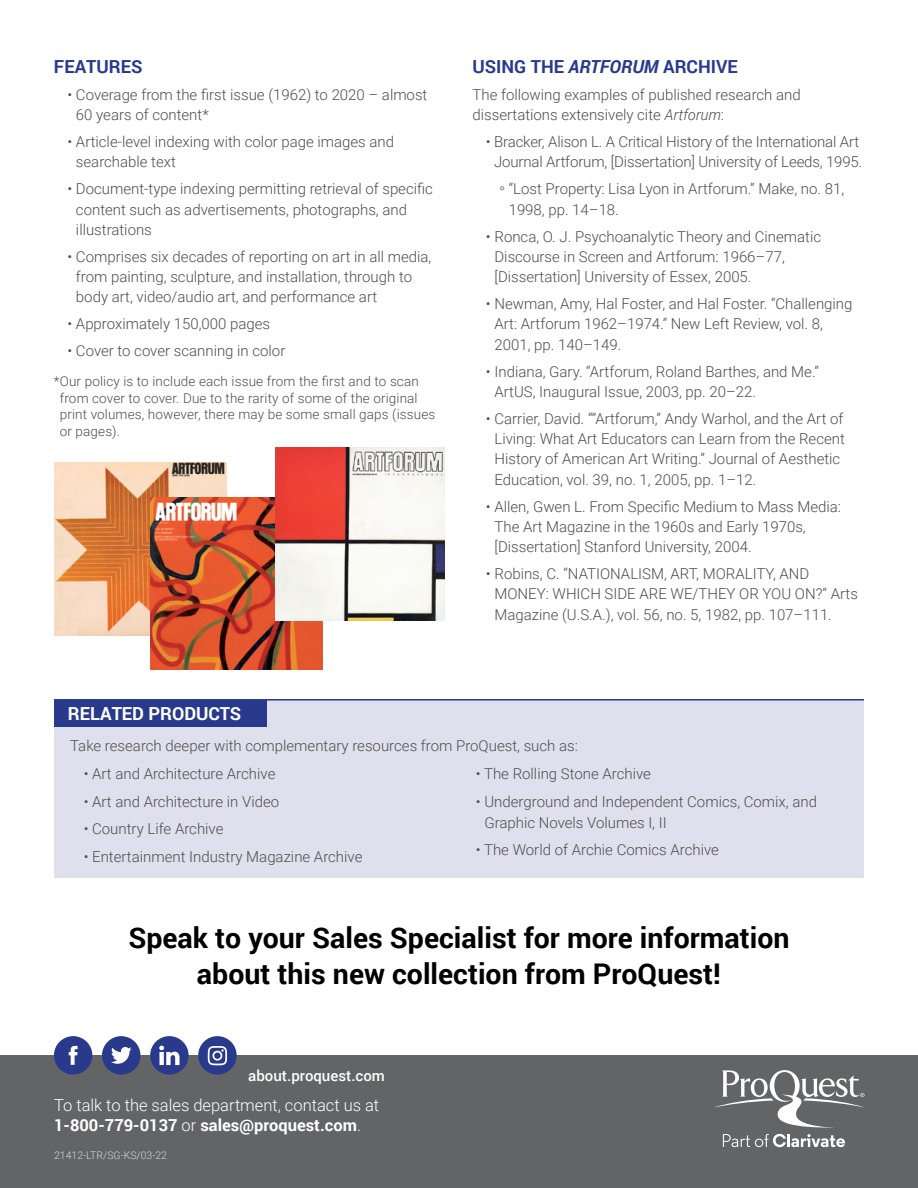
<style>
.page{position:relative;width:918px;height:1188px;background:#fff}
.page>*{position:absolute;margin:0;border:0;box-sizing:border-box;transform-origin:0 0}
.t1{font:700 28.5px/36px "Roboto";color:#000;text-align:center}
.t2{font:700 18px "Roboto";color:#293a8d}
.t3{font:700 18px "Roboto";color:#fff}
.t4{font:300 16.5px/19.8px "Roboto";color:#fff}
.t5{font:300 15px/20.2px "Roboto";color:#4d4d4f}
.t6{font:500 15px "Roboto";color:#fff}
.t7{font:300 13.5px/16.5px "Roboto";letter-spacing:.01em;color:#4d4d4f}
.t8{font:300 10.5px "Roboto";color:#d6d7d6}
.s1{font-style:italic}
.s2{font-family:"Museo Sans 100";font-weight:400}
.s3{font-weight:700}
</style>
<div class="page">
<div style="left:54px;top:701px;width:810px;height:177px;background:#e0dfed"></div>
<img style="left:54px;top:463px;width:172px;height:172px">
<img style="left:150px;top:497px;width:172px;height:172px">
<img style="left:275px;top:448px;width:170px;height:172px">
<div style="left:54px;top:700px;width:213px;height:27px;background:#293a8d"></div>
<hr style="left:54px;top:699px;width:810px;height:2px;background:#293a8d">
<div style="left:0;top:1055px;width:918px;height:133px;background:#636466"></div>
<div style="left:54px;top:1036px;width:38px;height:39px;background:#293a8d;border-radius:50%"></div>
<svg style="left:69px;top:1046px;width:9px;height:19px"></svg>
<div style="left:102px;top:1036px;width:38px;height:39px;background:#293a8d;border-radius:50%"></div>
<svg style="left:111px;top:1047px;width:21px;height:17px"></svg>
<div style="left:198px;top:1036px;width:39px;height:39px;background:#293a8d;border-radius:50%"></div>
<svg style="left:208px;top:1046px;width:19px;height:19px"></svg>
<div style="left:150px;top:1036px;width:39px;height:39px;background:#293a8d;border-radius:50%"></div>
<svg style="left:159px;top:1046px;width:21px;height:19px"></svg>
<svg style="left:714px;top:1070px;width:151px;height:58px"></svg>
<svg style="left:723px;top:1134px;width:122px;height:13px"></svg>
<p class="t2" style="left:54px;top:54px;width:90px">FEATURES</p>
<p class="t5" style="left:76px;top:84px;width:353px;text-indent:-8px">• Coverage from the first issue (1962) to 2020 – almost<br>60 years of content*</p>
<p class="t5" style="left:76px;top:131px;width:320px;text-indent:-8px">• Article-level indexing with color page images and searchable text</p>
<p class="t5" style="left:76px;top:178px;width:358px;text-indent:-8px">• Document-type indexing permitting retrieval of specific content such as advertisements, photographs, and illustrations</p>
<p class="t5" style="left:76px;top:246px;width:357px;text-indent:-8px">• Comprises six decades of reporting on art in all media, from painting, sculpture, and installation, through to body art, video/audio art, and performance art</p>
<p class="t5" style="left:67px;top:313px;width:204px">• Approximately 150,000 pages</p>
<p class="t5" style="left:67px;top:340px;width:219px">• Cover to cover scanning in color</p>
<p class="t7" style="left:60px;top:373px;width:377px;text-indent:-6px">*Our policy is to include each issue from the first and to scan from cover to cover. Due to the rarity of some of the original print volumes, however, there may be some small gaps (issues or pages).</p>
<p class="t3" style="left:68px;top:701px;width:175px">RELATED PRODUCTS</p>
<p class="t2" style="left:472px;top:54px;width:267px">USING THE <span class="s1">ARTFORUM</span> ARCHIVE</p>
<p class="t5" style="left:472px;top:84px;width:330px">The following examples of published research and dissertations extensively cite <span class="s1">Artforum</span>:</p>
<p class="t5" style="left:486px;top:131px;width:378px;text-align:center">• Bracker, Alison L. A Critical History of the International Art<br>Journal Artforum, [Dissertation] University of Leeds, 1995.</p>
<p class="t5" style="left:509px;top:178px;width:337px;text-indent:-9px"><span class="s2">°</span> “Lost Property: Lisa Lyon in Artforum.” Make, no. 81,<br>1998, pp. 14–18.</p>
<p class="t5" style="left:494px;top:226px;width:328px;text-indent:-8px">• Ronca, O. J. Psychoanalytic Theory and Cinematic<br>Discourse in Screen and Artforum: 1966–77, [Dissertation] University of Essex, 2005.</p>
<p class="t5" style="left:494px;top:293px;width:360px;text-indent:-8px">• Newman, Amy, Hal Foster, and Hal Foster. “Challenging<br>Art: Artforum 1962–1974.” New Left Review, vol. 8,<br>2001, pp. 140–149.</p>
<p class="t5" style="left:494px;top:361px;width:326px;text-indent:-8px">• Indiana, Gary. “Artforum, Roland Barthes, and Me.”<br>ArtUS, Inaugural Issue, 2003, pp. 20–22.</p>
<p class="t5" style="left:494px;top:408px;width:352px;text-indent:-8px">• Carrier, David. “”Artforum,” Andy Warhol, and the Art of Living: What Art Educators can Learn from the Recent History of American Art Writing.” Journal of Aesthetic Education, vol. 39, no. 1, 2005, pp. 1–12.</p>
<p class="t5" style="left:494px;top:496px;width:348px;text-indent:-8px">• Allen, Gwen L. From Specific Medium to Mass Media:<br>The Art Magazine in the 1960s and Early 1970s, [Dissertation] Stanford University, 2004.</p>
<p class="t5" style="left:494px;top:563px;width:365px;text-indent:-8px">• Robins, C. “NATIONALISM, ART, MORALITY, AND<br>MONEY: WHICH SIDE ARE WE/THEY OR YOU ON?” Arts<br>Magazine (U.S.A.), vol. 56, no. 5, 1982, pp. 107–111.</p>
<p class="t5" style="left:70px;top:735px;width:509px">Take research deeper with complementary resources from ProQuest, such as:</p>
<p class="t5" style="left:84px;top:763px;width:193px">• Art and Architecture Archive</p>
<p class="t5" style="left:84px;top:791px;width:197px">• Art and Architecture in Video</p>
<p class="t5" style="left:84px;top:818px;width:141px">• Country Life Archive</p>
<p class="t5" style="left:84px;top:846px;width:280px">• Entertainment Industry Magazine Archive</p>
<p class="t5" style="left:476px;top:763px;width:177px">• The Rolling Stone Archive</p>
<p class="t5" style="left:484px;top:790px;width:334px;line-height:21px;text-indent:-8px">• Underground and Independent Comics, Comix, and<br>Graphic Novels Volumes I, II</p>
<p class="t5" style="left:476px;top:839px;width:245px">• The World of Archie Comics Archive</p>
<h1 class="t1" style="left:128px;top:919px;width:663px">Speak to your Sales Specialist for more information about this new collection from ProQuest!</h1>
<p class="t6" style="left:248px;top:1065px;width:138px">about.proquest.com</p>
<p class="t4" style="left:54px;top:1095px;width:327px">To talk to the sales department, contact us at<br><span class="s3">1-800-779-0137</span> or <span class="s3">sales@proquest.com</span>.</p>
<p class="t8" style="left:54px;top:1148px;width:115px">21412-LTR/SG-KS/03-22</p>
</div>
